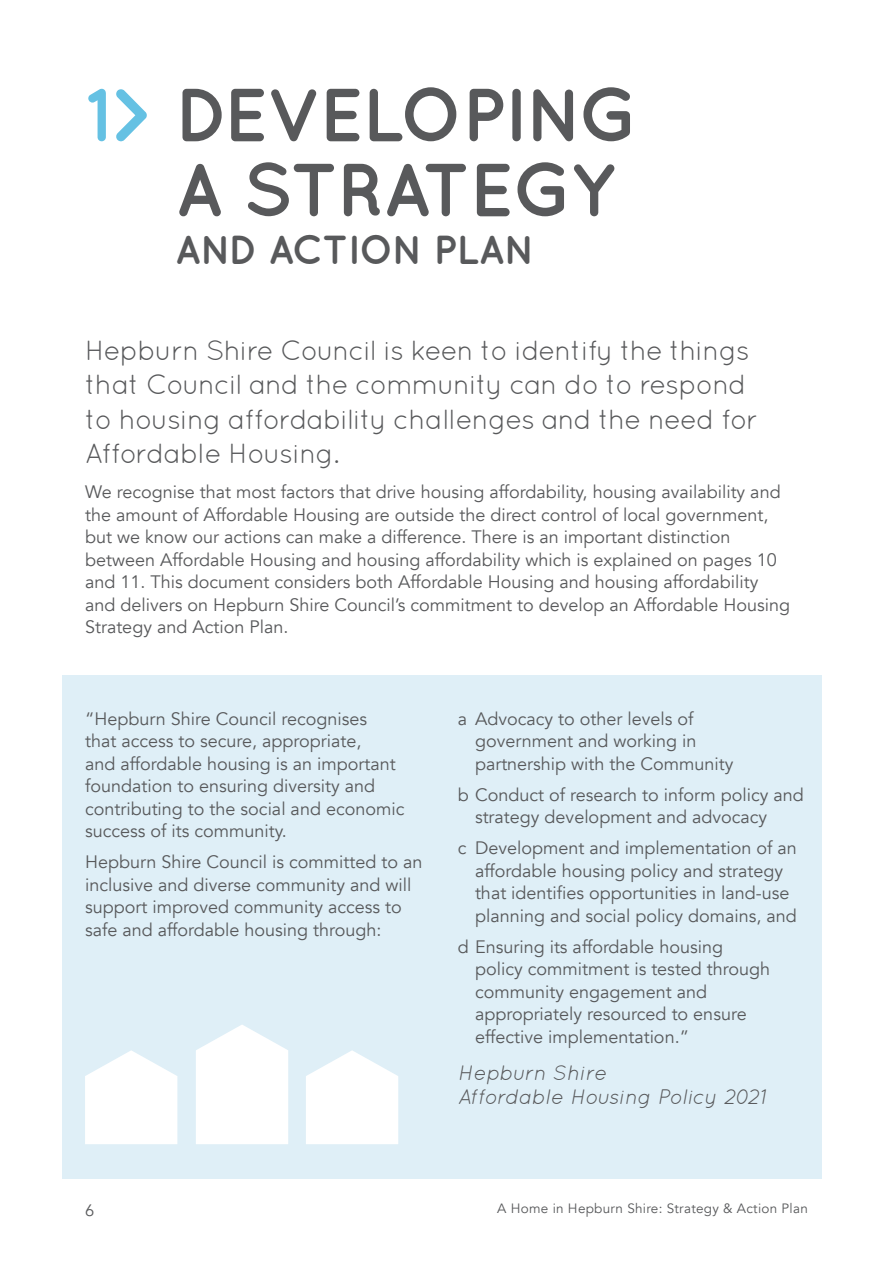
<style>
.page{position:relative;width:893px;height:1263px;background:#fff}
.page>*{position:absolute;margin:0;border:0;box-sizing:border-box;transform-origin:0 0}
.t1{font:700 75px/75px "Quicksand";letter-spacing:-.02em;color:#58595b}
.t2{font:700 40.5px "Quicksand";letter-spacing:-.02em;color:#58595b}
.t3{font:27.75px/34.5px "Quicksand";letter-spacing:-.03em;color:#58595b}
.t4{font:italic 21px/24px "Quicksand";color:#58595b}
.t5{font:18px/22.5px "Avenir";color:#58595b}
.t6{font:16.5px "Avenir";color:#58595b}
.t7{font:13.5px "Avenir";letter-spacing:.02em;color:#58595b}
.s1{color:#65c1e3}
</style>
<div class="page">
<div style="left:62px;top:675px;width:760px;height:503px;background:#dfeff7"></div>
<svg style="left:196px;top:1025px;width:92px;height:119px;background:#fbfdfe"></svg>
<svg style="left:306px;top:1050px;width:92px;height:94px;background:#fafcfd"></svg>
<svg style="left:85px;top:1050px;width:92px;height:94px;background:#fafcfd"></svg>
<h1 class="t1" style="left:175px;top:75px;width:466px;text-indent:-89px"><span class="s1">1&gt;</span> DEVELOPING<br>A STRATEGY</h1>
<h2 class="t2" style="left:175px;top:226px;width:362px">AND ACTION PLAN</h2>
<h3 class="t3" style="left:85px;top:332px;width:675px">Hepburn Shire Council is keen to identify the things that Council and the community can do to respond to housing affordability challenges and the need for Affordable Housing.</h3>
<p class="t5" style="left:85px;top:481px;width:707px">We recognise that most factors that drive housing affordability, housing availability and the amount of Affordable Housing are outside the direct control of local government, but we know our actions can make a difference. There is an important distinction between Affordable Housing and housing affordability which is explained on pages 10 and 11. This document considers both Affordable Housing and housing affordability and delivers on Hepburn Shire Council’s commitment to develop an Affordable Housing Strategy and Action Plan.</p>
<p class="t5" style="left:85px;top:708px;width:321px">“Hepburn Shire Council recognises<br>that access to secure, appropriate,<br>and affordable housing is an important foundation to ensuring diversity and contributing to the social and economic success of its community.</p>
<p class="t5" style="left:85px;top:851px;width:339px">Hepburn Shire Council is committed to an inclusive and diverse community and will support improved community access to safe and affordable housing through:</p>
<p class="t5" style="left:475px;top:708px;width:260px;text-indent:-17px">a Advocacy to other levels of government and working in partnership with the Community</p>
<p class="t5" style="left:475px;top:784px;width:330px;text-indent:-17px">b Conduct of research to inform policy and strategy development and advocacy</p>
<p class="t5" style="left:475px;top:837px;width:323px;text-indent:-17px">c Development and implementation of an affordable housing policy and strategy that identifies opportunities in land-use planning and social policy domains, and</p>
<p class="t5" style="left:475px;top:936px;width:297px;text-indent:-17px">d Ensuring its affordable housing policy commitment is tested through community engagement and appropriately resourced to ensure effective implementation.”</p>
<p class="t4" style="left:458px;top:1060px;width:312px">Hepburn Shire<br>Affordable Housing Policy 2021</p>
<p class="t6" style="left:85px;top:1200px;width:11px">6</p>
<p class="t7" style="left:497px;top:1200px;width:312px">A Home in Hepburn Shire: Strategy &amp; Action Plan</p>
</div>
